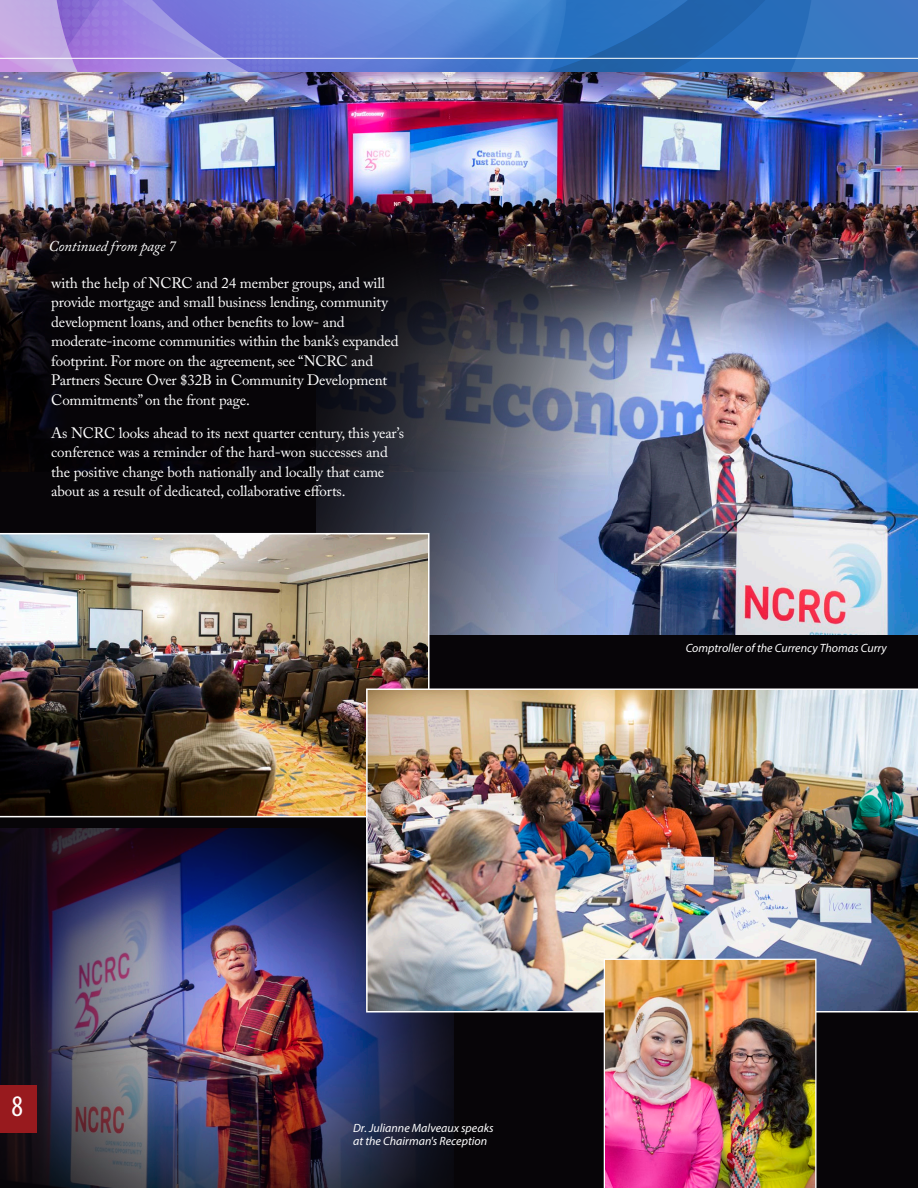
<style>
.page{position:relative;width:918px;height:1188px;background:#fff}
.page>*{position:absolute;margin:0;border:0;box-sizing:border-box;transform-origin:0 0}
.Headline_02{font:condensed 30px "Myriad Pro";color:#fff}
.Headline_02-2{font:15px/19.5px "Adobe Caslon Pro";letter-spacing:-.01em;color:#fff}
.Headline_02-3{font:italic 15px "Adobe Caslon Pro";letter-spacing:-.01em;color:#fff}
.Headline_02-4{font:italic 12px/13.2px "Myriad Pro";color:#fff}
</style>
<div class="page">
<div style="left:0;top:216px;width:918px;height:972px;background:#070508"></div>
<img style="left:0;top:72px;width:918px;height:399px">
<div style="left:35px;top:218px;width:409px;height:243px;background:#070508"></div>
<svg style="left:0;top:0;width:917px;height:72px;background:#5b7ccd"></svg>
<img style="left:0;top:828px;width:453px;height:360px">
<img style="left:316px;top:212px;width:602px;height:423px">
<img style="left:0;top:533px;width:430px;height:284px">
<img style="left:366px;top:688px;width:552px;height:324px">
<img style="left:604px;top:959px;width:212px;height:229px">
<hr style="left:0;top:58px;width:918px;height:1px;background:#fff">
<div style="left:0;top:1085px;width:37px;height:48px;background:#981a1e"></div>
<p class="Headline_02-3" style="left:49px;top:237px;width:129px">Continued from page 7</p>
<p class="Headline_02-2" style="left:51px;top:273px;width:349px">with the help of NCRC and 24 member groups, and will provide mortgage and small business lending, community development loans, and other benefits to low- and moderate-income communities within the bank’s expanded footprint. For more on the agreement, see “NCRC and Partners Secure Over $32B in Community Development Commitments” on the front page.</p>
<p class="Headline_02-2" style="left:51px;top:423px;width:354px">As NCRC looks ahead to its next quarter century, this year’s conference was a reminder of the hard-won successes and the positive change both nationally and locally that came about as a result of dedicated, collaborative efforts.</p>
<p class="Headline_02" style="left:11px;top:1088px;width:13px">8</p>
<p class="Headline_02-4" style="left:353px;top:1121px;width:142px">Dr. Julianne Malveaux speaks at the Chairman's Reception</p>
<p class="Headline_02-4" style="left:686px;top:641px;width:203px">Comptroller of the Currency Thomas Curry</p>
</div>
